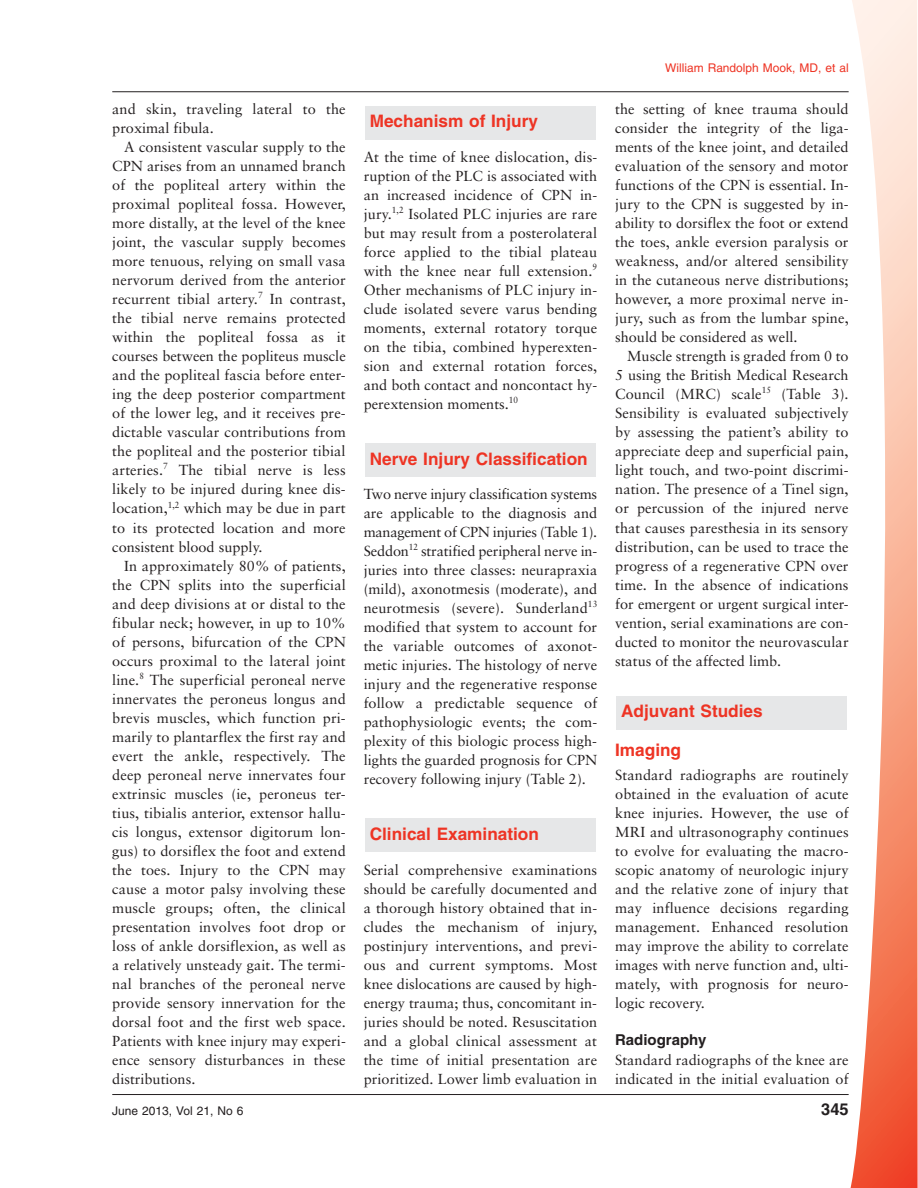
<style>
.page{position:relative;width:918px;height:1188px;background:#fff}
.page>*{position:absolute;margin:0;border:0;box-sizing:border-box;transform-origin:0 0}
.t1{font:700 17.25px "Helvetica";color:#ee3424}
.t2{font:700 16.5px "Helvetica";color:#231f20}
.t3{font:700 15px "Helvetica";color:#231f20}
.t4{font:14.55px/19px "Sabon";letter-spacing:.005em;color:#231f20;text-align:justify}
.t5{font:12px "Helvetica";color:#ee3424}
.t6{font:12px "Helvetica";color:#231f20}
</style>
<div class="page">
<svg style="left:850px;top:0;width:68px;height:1188px"></svg>
<div style="left:365px;top:106px;width:231px;height:34px;background:#e6e7e8"></div>
<div style="left:365px;top:443px;width:231px;height:34px;background:#e6e7e8"></div>
<div style="left:365px;top:819px;width:231px;height:33px;background:#e6e7e8"></div>
<div style="left:617px;top:696px;width:230px;height:33px;background:#e6e7e8"></div>
<hr style="left:112px;top:91px;width:737px;height:1px;background:#231f20">
<hr style="left:112px;top:1094px;width:737px;height:1px;background:#231f20">
<p class="t4" style="left:112px;top:101px;width:235px">and skin, traveling lateral to the proximal fibula.</p>
<p class="t4" style="left:112px;top:139px;width:235px;text-indent:12px">A consistent vascular supply to the CPN arises from an unnamed branch of the popliteal artery within the proximal popliteal fossa. However, more distally, at the level of the knee joint, the vascular supply becomes more tenuous, relying on small vasa nervorum derived from the anterior recurrent tibial artery.<sup>7</sup> In contrast, the tibial nerve remains protected within the popliteal fossa as it courses between the popliteus muscle and the popliteal fascia before enter&shy;ing the deep posterior compartment of the lower leg, and it receives pre&shy;dictable vascular contributions from the popliteal and the posterior tibial arteries.<sup>7</sup> The tibial nerve is less likely to be injured during knee dis&shy;location,<sup>1,2</sup> which may be due in part to its protected location and more consistent blood supply.</p>
<p class="t4" style="left:112px;top:557px;width:235px;text-indent:12px">In approximately 80% of patients, the CPN splits into the superficial and deep divisions at or distal to the fibular neck; however, in up to 10% of persons, bifurcation of the CPN occurs proximal to the lateral joint line.<sup>8</sup> The superficial peroneal nerve innervates the peroneus longus and brevis muscles, which function pri&shy;marily to plantarflex the first ray and evert the ankle, respectively. The deep peroneal nerve innervates four extrinsic muscles (ie, peroneus ter&shy;tius, tibialis anterior, extensor hallu&shy;cis longus, extensor digitorum lon&shy;gus) to dorsiflex the foot and extend the toes. Injury to the CPN may cause a motor palsy involving these muscle groups; often, the clinical presentation involves foot drop or loss of ankle dorsiflexion, as well as a relatively unsteady gait. The termi&shy;nal branches of the peroneal nerve provide sensory innervation for the dorsal foot and the first web space.<br>Patients with knee injury may experi&shy;ence sensory disturbances in these distributions.</p>
<p class="t1" style="left:370px;top:115px;width:170px">Mechanism of Injury</p>
<p class="t4" style="left:364px;top:148px;width:235px">At the time of knee dislocation, dis&shy;ruption of the PLC is associated with an increased incidence of CPN in&shy;jury.<sup>1,2</sup> Isolated PLC injuries are rare but may result from a posterolateral force applied to the tibial plateau with the knee near full extension.<sup>9<br></sup>Other mechanisms of PLC injury in&shy;clude isolated severe varus bending moments, external rotatory torque on the tibia, combined hyperexten&shy;sion and external rotation forces, and both contact and noncontact hy&shy;perextension moments.<sup>10</sup></p>
<p class="t1" style="left:370px;top:452px;width:220px">Nerve Injury Classification</p>
<p class="t4" style="left:364px;top:485px;width:235px">Two nerve injury classification systems are applicable to the diagnosis and management of CPN injuries (Table 1).<br>Seddon<sup>12</sup> stratified peripheral nerve in&shy;juries into three classes: neurapraxia (mild), axonotmesis (moderate), and neurotmesis (severe). Sunderland<sup>13 </sup>modified that system to account for the variable outcomes of axonot&shy;metic injuries. The histology of nerve injury and the regenerative response follow a predictable sequence of pathophysiologic events; the com&shy;plexity of this biologic process high&shy;lights the guarded prognosis for CPN recovery following injury (Table 2).</p>
<p class="t1" style="left:370px;top:827px;width:171px">Clinical Examination</p>
<p class="t4" style="left:364px;top:861px;width:235px">Serial comprehensive examinations should be carefully documented and a thorough history obtained that in&shy;cludes the mechanism of injury, postinjury interventions, and previ&shy;ous and current symptoms. Most knee dislocations are caused by high&shy;energy trauma; thus, concomitant in&shy;juries should be noted. Resuscitation and a global clinical assessment at the time of initial presentation are prioritized. Lower limb evaluation in</p>
<p class="t5" style="left:665px;top:63px;width:185px">William Randolph Mook, MD, et al</p>
<p class="t4" style="left:615px;top:101px;width:235px">the setting of knee trauma should consider the integrity of the liga&shy;ments of the knee joint, and detailed evaluation of the sensory and motor functions of the CPN is essential. In&shy;jury to the CPN is suggested by in&shy;ability to dorsiflex the foot or extend the toes, ankle eversion paralysis or weakness, and/or altered sensibility in the cutaneous nerve distributions; however, a more proximal nerve in&shy;jury, such as from the lumbar spine, should be considered as well.</p>
<p class="t4" style="left:615px;top:348px;width:235px;text-indent:12px">Muscle strength is graded from 0 to 5 using the British Medical Research Council (MRC) scale<sup>15</sup> (Table 3).<br>Sensibility is evaluated subjectively by assessing the patient’s ability to appreciate deep and superficial pain, light touch, and two-point discrimi&shy;nation. The presence of a Tinel sign, or percussion of the injured nerve that causes paresthesia in its sensory distribution, can be used to trace the progress of a regenerative CPN over time. In the absence of indications for emergent or urgent surgical inter&shy;vention, serial examinations are con&shy;ducted to monitor the neurovascular status of the affected limb.</p>
<p class="t1" style="left:621px;top:705px;width:143px">Adjuvant Studies</p>
<p class="t1" style="left:615px;top:744px;width:67px">Imaging</p>
<p class="t4" style="left:615px;top:766px;width:235px">Standard radiographs are routinely obtained in the evaluation of acute knee injuries. However, the use of MRI and ultrasonography continues to evolve for evaluating the macro&shy;scopic anatomy of neurologic injury and the relative zone of injury that may influence decisions regarding management. Enhanced resolution may improve the ability to correlate images with nerve function and, ulti&shy;mately, with prognosis for neuro&shy;logic recovery.</p>
<p class="t3" style="left:615px;top:1034px;width:93px">Radiography</p>
<p class="t4" style="left:615px;top:1051px;width:235px">Standard radiographs of the knee are indicated in the initial evaluation of</p>
<p class="t6" style="left:112px;top:1107px;width:133px">June 2013, Vol 21, No 6</p>
<p class="t2" style="left:821px;top:1103px;width:29px">345</p>
</div>
